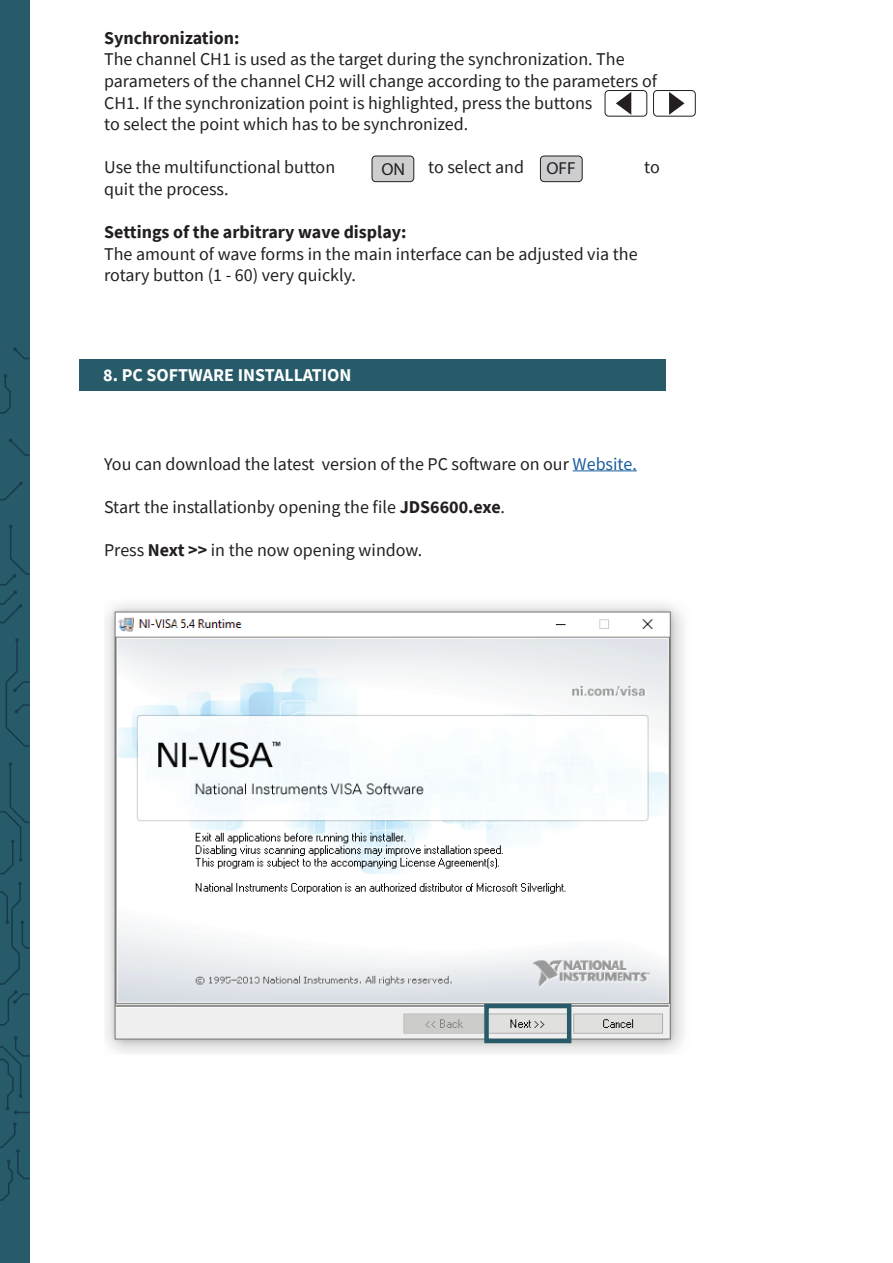
<style>
.page{position:relative;width:893px;height:1263px;background:#fff}
.page>*{position:absolute;margin:0;border:0;box-sizing:border-box;transform-origin:0 0}
.t1{font:18px/21.6px "Source Sans Pro";color:#231f20}
.t2{font:700 18px "Source Sans Pro";color:#231f20}
.t3{font:700 18px "Source Sans Pro";color:#fff}
.t4{font:17.4px "Myriad Pro";color:#231f20}
.s1{color:#175d9e}
.s2{font-weight:700}
</style>
<div class="page">
<div style="left:0;top:0;width:30px;height:1263px;background:#275b6a"></div>
<svg style="left:0;top:1122px;width:30px;height:79px"></svg>
<svg style="left:0;top:1036px;width:30px;height:78px"></svg>
<svg style="left:0;top:882px;width:30px;height:144px"></svg>
<svg style="left:0;top:762px;width:30px;height:112px"></svg>
<svg style="left:5px;top:638px;width:25px;height:109px"></svg>
<svg style="left:0;top:525px;width:30px;height:99px"></svg>
<svg style="left:0;top:482px;width:23px;height:19px"></svg>
<svg style="left:9px;top:438px;width:21px;height:18px"></svg>
<svg style="left:0;top:374px;width:11px;height:40px"></svg>
<svg style="left:13px;top:347px;width:17px;height:12px"></svg>
<div style="left:605px;top:90px;width:42px;height:27px;border:1px solid #231f20;border-radius:4px"></div>
<svg style="left:616px;top:92px;width:15px;height:23px"></svg>
<div style="left:653px;top:90px;width:43px;height:27px;border:1px solid #231f20;border-radius:4px"></div>
<svg style="left:669px;top:92px;width:15px;height:23px"></svg>
<div style="left:372px;top:156px;width:42px;height:26px;background:#cccecf;border-radius:4px"></div>
<div style="left:372px;top:156px;width:42px;height:26px;border:1px solid #231f20;border-radius:4px"></div>
<div style="left:540px;top:156px;width:42px;height:26px;background:#cccecf;border-radius:4px"></div>
<div style="left:540px;top:156px;width:43px;height:26px;border:1px solid #231f20;border-radius:4px"></div>
<div style="left:79px;top:359px;width:586px;height:32px;background:#275b6a"></div>
<hr style="left:573px;top:470px;width:64px;height:1px;background:#175d9e">
<img style="left:105px;top:603px;width:579px;height:451px">
<div style="left:484px;top:1004px;width:87px;height:39px;border:4px solid #275b6a"></div>
<hr style="left:892px;top:0;width:1px;height:1263px;background:#275b6a">
<svg style="left:892px;top:1160px;width:1px;height:41px"></svg>
<svg style="left:892px;top:1123px;width:1px;height:26px"></svg>
<svg style="left:892px;top:1045px;width:1px;height:52px"></svg>
<svg style="left:892px;top:882px;width:1px;height:144px"></svg>
<svg style="left:892px;top:810px;width:1px;height:51px"></svg>
<svg style="left:892px;top:574px;width:1px;height:50px"></svg>
<p class="t2" style="left:104px;top:26px;width:137px">Synchronization:</p>
<p class="t1" style="left:104px;top:48px;width:554px">The channel CH1 is used as the target during the synchronization. The parameters of the channel CH2 will change according to the parameters of CH1. If the synchronization point is highlighted, press the buttons<br>to select the point which has to be synchronized.</p>
<p class="t1" style="left:104px;top:156px;width:233px">Use the multifunctional button</p>
<p class="t1" style="left:428px;top:156px;width:97px">to select and</p>
<p class="t1" style="left:644px;top:156px;width:17px">to</p>
<p class="t1" style="left:104px;top:178px;width:126px">quit the process.</p>
<p class="t2" style="left:104px;top:220px;width:304px">Settings of the arbitrary wave display:</p>
<p class="t1" style="left:104px;top:243px;width:535px">The amount of wave forms in the main interface can be adjusted via the rotary button (1 - 60) very quickly.</p>
<p class="t4" style="left:381px;top:158px;width:25px">ON</p>
<p class="t4" style="left:546px;top:158px;width:31px">OFF</p>
<p class="t3" style="left:103px;top:363px;width:250px">8. PC SOFTWARE INSTALLATION</p>
<p class="t1" style="left:104px;top:453px;width:534px">You can download the latest version of the PC software on our <span class="s1">Website.</span></p>
<p class="t1" style="left:104px;top:496px;width:402px">Start the installationby opening the file <span class="s2">JDS6600.exe</span>.</p>
<p class="t1" style="left:104px;top:539px;width:320px">Press <span class="s2">Next &gt;&gt;</span> in the now opening window.</p>
</div>
